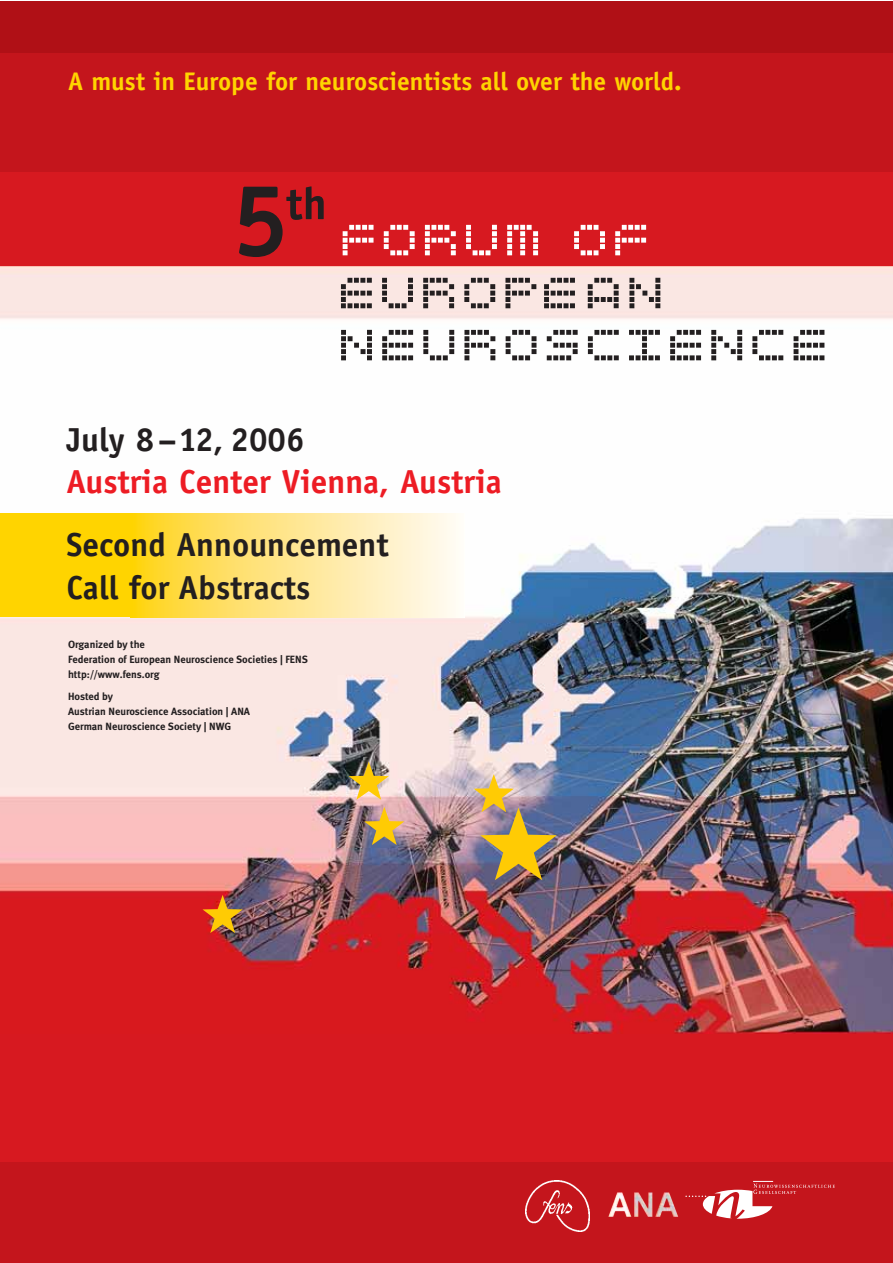
<style>
.page{position:relative;width:893px;height:1263px;background:#fff}
.page>*{position:absolute;margin:0;border:0;box-sizing:border-box;transform-origin:0 0}
.t1{font:700 33.3px/42.2px "Officina Sans";color:#231f20}
.t2{font:700 33.3px "Officina Sans";color:#ed1c24}
.t3{font:700 25.5px "Officina Sans";color:#ffd400}
.t4{font:700 10.5px/15px "Meta";color:#231f20}
</style>
<div class="page">
<img style="left:0;top:266px;width:892px;height:769px">
<div style="left:0;top:171px;width:892px;height:95px;background:#d71920"></div>
<div style="left:0;top:52px;width:892px;height:119px;background:#c4151c"></div>
<div style="left:0;top:1px;width:892px;height:51px;background:#b01016"></div>
<svg style="left:341px;top:330px;width:31px;height:30px"></svg>
<svg style="left:382px;top:330px;width:31px;height:30px"></svg>
<svg style="left:423px;top:330px;width:31px;height:30px"></svg>
<svg style="left:464px;top:330px;width:31px;height:30px"></svg>
<svg style="left:506px;top:330px;width:30px;height:30px"></svg>
<svg style="left:547px;top:330px;width:31px;height:30px"></svg>
<svg style="left:588px;top:330px;width:31px;height:30px"></svg>
<svg style="left:629px;top:330px;width:31px;height:30px"></svg>
<svg style="left:670px;top:330px;width:31px;height:30px"></svg>
<svg style="left:711px;top:330px;width:31px;height:30px"></svg>
<svg style="left:752px;top:330px;width:31px;height:30px"></svg>
<svg style="left:794px;top:330px;width:30px;height:30px"></svg>
<svg style="left:343px;top:225px;width:31px;height:30px"></svg>
<svg style="left:384px;top:225px;width:31px;height:30px"></svg>
<svg style="left:425px;top:225px;width:31px;height:30px"></svg>
<svg style="left:466px;top:225px;width:31px;height:30px"></svg>
<svg style="left:507px;top:225px;width:31px;height:30px"></svg>
<svg style="left:574px;top:225px;width:31px;height:30px"></svg>
<svg style="left:615px;top:225px;width:31px;height:30px"></svg>
<svg style="left:341px;top:278px;width:31px;height:30px"></svg>
<svg style="left:382px;top:278px;width:31px;height:30px"></svg>
<svg style="left:423px;top:278px;width:31px;height:30px"></svg>
<svg style="left:464px;top:278px;width:31px;height:30px"></svg>
<svg style="left:505px;top:278px;width:31px;height:30px"></svg>
<svg style="left:544px;top:278px;width:31px;height:30px"></svg>
<svg style="left:588px;top:278px;width:31px;height:30px"></svg>
<svg style="left:629px;top:278px;width:31px;height:30px"></svg>
<svg style="left:239px;top:186px;width:85px;height:71px"></svg>
<svg style="left:364px;top:807px;width:40px;height:38px;background:#c1a067"></svg>
<svg style="left:203px;top:895px;width:40px;height:38px;background:#bc692b"></svg>
<svg style="left:349px;top:761px;width:40px;height:39px;background:#c1a763"></svg>
<img style="left:474px;top:774px;width:83px;height:106px">
<div style="left:1px;top:514px;width:161px;height:103px;background:#ffd400"></div>
<svg style="left:138px;top:514px;width:327px;height:103px;background:#ffe791"></svg>
<div style="left:0;top:1162px;width:892px;height:101px;background:#c4151c"></div>
<div style="left:0;top:1035px;width:892px;height:127px;background:#d71920"></div>
<img style="left:608px;top:1192px;width:44px;height:25px">
<img style="left:526px;top:1180px;width:63px;height:51px">
<svg style="left:685px;top:1181px;width:150px;height:38px"></svg>
<h2 class="t3" style="left:68px;top:72px;width:615px">A must in Europe for neuroscientists all over the world.</h2>
<h1 class="t1" style="left:66px;top:421px;width:240px">July 8–12, 2006</h1>
<h1 class="t2" style="left:66px;top:469px;width:437px">Austria Center Vienna, Austria</h1>
<h1 class="t1" style="left:66px;top:527px;width:324px">Second Announcement<br>Call for Abstracts</h1>
<p class="t4" style="left:68px;top:637px;width:241px">Organized by the<br>Federation of European Neuroscience Societies | FENS http://www.fens.org</p>
<p class="t4" style="left:68px;top:690px;width:184px">Hosted by<br>Austrian Neuroscience Association | ANA<br>German Neuroscience Society | NWG</p>
</div>
